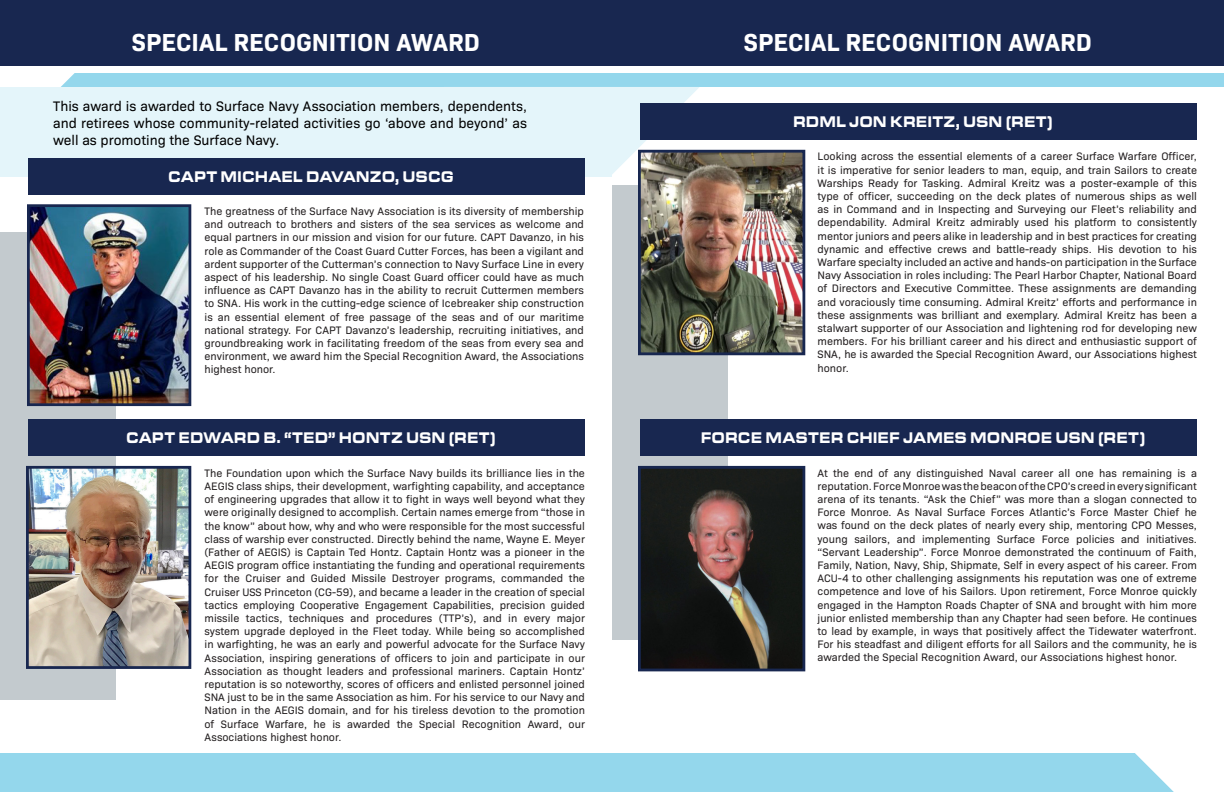
<style>
.page{position:relative;width:1224px;height:792px;background:#fff}
.page>*{position:absolute;margin:0;border:0;box-sizing:border-box;transform-origin:0 0}
.t1{font:700 25px "Bio Sans";color:#fff}
.t2{font:900 16px "Eurostile Ext";color:#fff;scale:.8 1}
.t3{font:14px/16.8px "Bio Sans";color:#000;text-align:justify}
.Body{font:11px/13.2px "Bio Sans";color:#231f20;text-align:justify}
</style>
<div class="page">
<div style="left:0;top:753px;width:1224px;height:39px;background:#94d7ec"></div>
<svg style="left:1135px;top:753px;width:89px;height:39px"></svg>
<div style="left:0;top:0;width:1224px;height:66px;background:#182750"></div>
<div style="left:0;top:73px;width:1224px;height:14px;background:#94d7ec"></div>
<svg style="left:0;top:73px;width:75px;height:14px"></svg>
<svg style="left:612px;top:87px;width:88px;height:87px"></svg>
<div style="left:0;top:87px;width:612px;height:90px;background:#e4f5fa"></div>
<div style="left:0;top:232px;width:115px;height:468px;background:#c3cace"></div>
<div style="left:28px;top:419px;width:557px;height:37px;background:#182750"></div>
<img style="left:30px;top:470px;width:157px;height:195px">
<div style="left:26px;top:466px;width:165px;height:203px;border:3px solid #182750"></div>
<div style="left:28px;top:158px;width:557px;height:37px;background:#182750"></div>
<img style="left:31px;top:208px;width:156px;height:194px">
<div style="left:27px;top:204px;width:164px;height:202px;border:3px solid #182750"></div>
<div style="left:612px;top:186px;width:115px;height:454px;background:#c3cace"></div>
<div style="left:640px;top:103px;width:557px;height:37px;background:#182750"></div>
<img style="left:642px;top:154px;width:159px;height:197px">
<div style="left:638px;top:150px;width:167px;height:205px;border:3px solid #182750"></div>
<div style="left:640px;top:419px;width:557px;height:37px;background:#182750"></div>
<img style="left:642px;top:470px;width:159px;height:197px">
<div style="left:638px;top:466px;width:167px;height:205px;border:3px solid #182750"></div>
<p class="t1" style="left:132px;top:23px;width:350px">SPECIAL RECOGNITION AWARD</p>
<p class="t3" style="left:53px;top:97px;width:475px">This award is awarded to Surface Navy Association members, dependents, and retirees whose community-related activities go ‘above and beyond’ as well as promoting the Surface Navy.</p>
<p class="t2" style="left:168px;top:165px;width:359px">CAPT MICHAEL DAVANZO, USCG</p>
<p class="Body" style="left:205px;top:204px;width:381px">The greatness of the Surface Navy Association is its diversity of membership and outreach to brothers and sisters of the sea services as welcome and equal partners in our mission and vision for our future. CAPT Davanzo, in his role as Commander of the Coast Guard Cutter Forces, has been a vigilant and ardent supporter of the Cutterman’s connection to Navy Surface Line in every aspect of his leadership. No single Coast Guard officer could have as much influence as CAPT Davanzo has in the ability to recruit Cuttermen members to SNA. His work in the cutting-edge science of Icebreaker ship construction is an essential element of free passage of the seas and of our maritime national strategy. For CAPT Davanzo’s leadership, recruiting initiatives, and groundbreaking work in facilitating freedom of the seas from every sea and environment, we award him the Special Recognition Award, the Associations highest honor.</p>
<p class="t2" style="left:126px;top:426px;width:464px">CAPT EDWARD B. “TED” HONTZ USN (RET)</p>
<p class="Body" style="left:205px;top:465px;width:382px">The Foundation upon which the Surface Navy builds its brilliance lies in the AEGIS class ships, their development, warfighting capability, and acceptance of engineering upgrades that allow it to fight in ways well beyond what they were originally designed to accomplish. Certain names emerge from “those in the know” about how, why and who were responsible for the most successful class of warship ever constructed. Directly behind the name, Wayne E. Meyer (Father of AEGIS) is Captain Ted Hontz. Captain Hontz was a pioneer in the AEGIS program office instantiating the funding and operational requirements for the Cruiser and Guided Missile Destroyer programs, commanded the Cruiser USS Princeton (CG-59), and became a leader in the creation of special tactics employing Cooperative Engagement Capabilities, precision guided missile tactics, techniques and procedures (TTP’s), and in every major system upgrade deployed in the Fleet today. While being so accomplished in warfighting, he was an early and powerful advocate for the Surface Navy Association, inspiring generations of officers to join and participate in our Association as thought leaders and professional mariners. Captain Hontz’ reputation is so noteworthy, scores of officers and enlisted personnel joined SNA just to be in the same Association as him. For his service to our Navy and Nation in the AEGIS domain, and for his tireless devotion to the promotion of Surface Warfare, he is awarded the Special Recognition Award, our Associations highest honor.</p>
<p class="t1" style="left:744px;top:23px;width:350px">SPECIAL RECOGNITION AWARD</p>
<p class="t2" style="left:793px;top:109px;width:326px">RDML JON KREITZ, USN (RET)</p>
<p class="Body" style="left:818px;top:149px;width:381px">Looking across the essential elements of a career Surface Warfare Officer, it is imperative for senior leaders to man, equip, and train Sailors to create Warships Ready for Tasking. Admiral Kreitz was a poster-example of this type of officer, succeeding on the deck plates of numerous ships as well as in Command and in Inspecting and Surveying our Fleet’s reliability and dependability. Admiral Kreitz admirably used his platform to consistently mentor juniors and peers alike in leadership and in best practices for creating dynamic and effective crews and battle-ready ships. His devotion to his Warfare specialty included an active and hands-on participation in the Surface Navy Association in roles including: The Pearl Harbor Chapter, National Board of Directors and Executive Committee. These assignments are demanding and voraciously time consuming. Admiral Kreitz’ efforts and performance in these assignments was brilliant and exemplary. Admiral Kreitz has been a stalwart supporter of our Association and lightening rod for developing new members. For his brilliant career and his direct and enthusiastic support of SNA, he is awarded the Special Recognition Award, our Associations highest honor.</p>
<p class="t2" style="left:701px;top:426px;width:557px">FORCE MASTER CHIEF JAMES MONROE USN (RET)</p>
<p class="Body" style="left:818px;top:465px;width:381px">At the end of any distinguished Naval career all one has remaining is a reputation. Force Monroe was the beacon of the CPO’s creed in every significant arena of its tenants. “Ask the Chief” was more than a slogan connected to Force Monroe. As Naval Surface Forces Atlantic’s Force Master Chief he was found on the deck plates of nearly every ship, mentoring CPO Messes, young sailors, and implementing Surface Force policies and initiatives. “Servant Leadership”. Force Monroe demonstrated the continuum of Faith, Family, Nation, Navy, Ship, Shipmate, Self in every aspect of his career. From ACU-4 to other challenging assignments his reputation was one of extreme competence and love of his Sailors. Upon retirement, Force Monroe quickly engaged in the Hampton Roads Chapter of SNA and brought with him more junior enlisted membership than any Chapter had seen before. He continues to lead by example, in ways that positively affect the Tidewater waterfront.<br>For his steadfast and diligent efforts for all Sailors and the community, he is awarded the Special Recognition Award, our Associations highest honor.</p>
</div>
